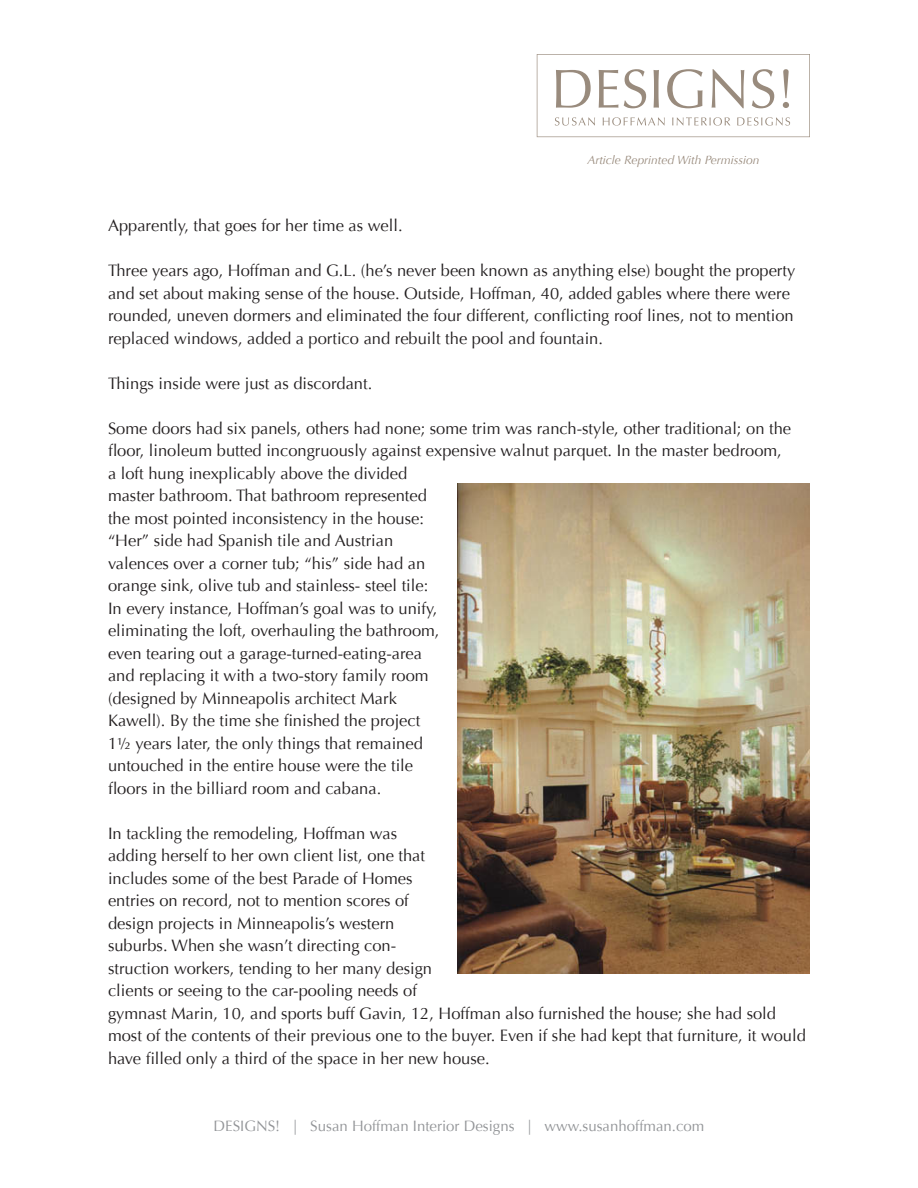
<style>
.page{position:relative;width:918px;height:1188px;background:#fff}
.page>*{position:absolute;margin:0;border:0;box-sizing:border-box;transform-origin:0 0}
.t1{font:16.5px/22.5px "Optima";color:#231f20}
.t2{font:15px "Optima";color:#939598}
.t3{font:italic 12px "Optima";color:#998b7d}
</style>
<div class="page">
<svg style="left:537px;top:54px;width:273px;height:83px"></svg>
<img style="left:458px;top:484px;width:352px;height:489px">
<p class="t3" style="left:587px;top:153px;width:173px">Article Reprinted With Permission</p>
<p class="t1" style="left:108px;top:215px;width:296px">Apparently, that goes for her time as well.</p>
<p class="t1" style="left:108px;top:260px;width:689px">Three years ago, Hoffman and G.L. (he’s never been known as anything else) bought the property and set about making sense of the house. Outside, Hoffman, 40, added gables where there were rounded, uneven dormers and eliminated the four different, conflicting roof lines, not to mention replaced windows, added a portico and rebuilt the pool and fountain.</p>
<p class="t1" style="left:108px;top:372px;width:266px">Things inside were just as discordant.</p>
<p class="t1" style="left:108px;top:417px;width:685px">Some doors had six panels, others had none; some trim was ranch-style, other traditional; on the floor, linoleum butted incongruously against expensive walnut parquet. In the master bedroom, a loft hung inexplicably above the divided<br>master bathroom. That bathroom represented<br>the most pointed inconsistency in the house:<br>“Her” side had Spanish tile and Austrian<br>valences over a corner tub; “his” side had an<br>orange sink, olive tub and stainless- steel tile:<br>In every instance, Hoffman’s goal was to unify,<br>eliminating the loft, overhauling the bathroom,<br>even tearing out a garage-turned-eating-area<br>and replacing it with a two-story family room<br>(designed by Minneapolis architect Mark<br>Kawell). By the time she finished the project<br>1½ years later, the only things that remained<br>untouched in the entire house were the tile<br>floors in the billiard room and cabana.</p>
<p class="t1" style="left:108px;top:822px;width:699px">In tackling the remodeling, Hoffman was<br>adding herself to her own client list, one that<br>includes some of the best Parade of Homes<br>entries on record, not to mention scores of<br>design projects in Minneapolis’s western<br>suburbs. When she wasn’t directing con-<br>struction workers, tending to her many design<br>clients or seeing to the car-pooling needs of<br>gymnast Marin, 10, and sports buff Gavin, 12, Hoffman also furnished the house; she had sold most of the contents of their previous one to the buyer. Even if she had kept that furniture, it would have filled only a third of the space in her new house.</p>
<p class="t2" style="left:214px;top:1117px;width:492px">DESIGNS! | Susan Hoffman Interior Designs | www.susanhoffman.com</p>
</div>
